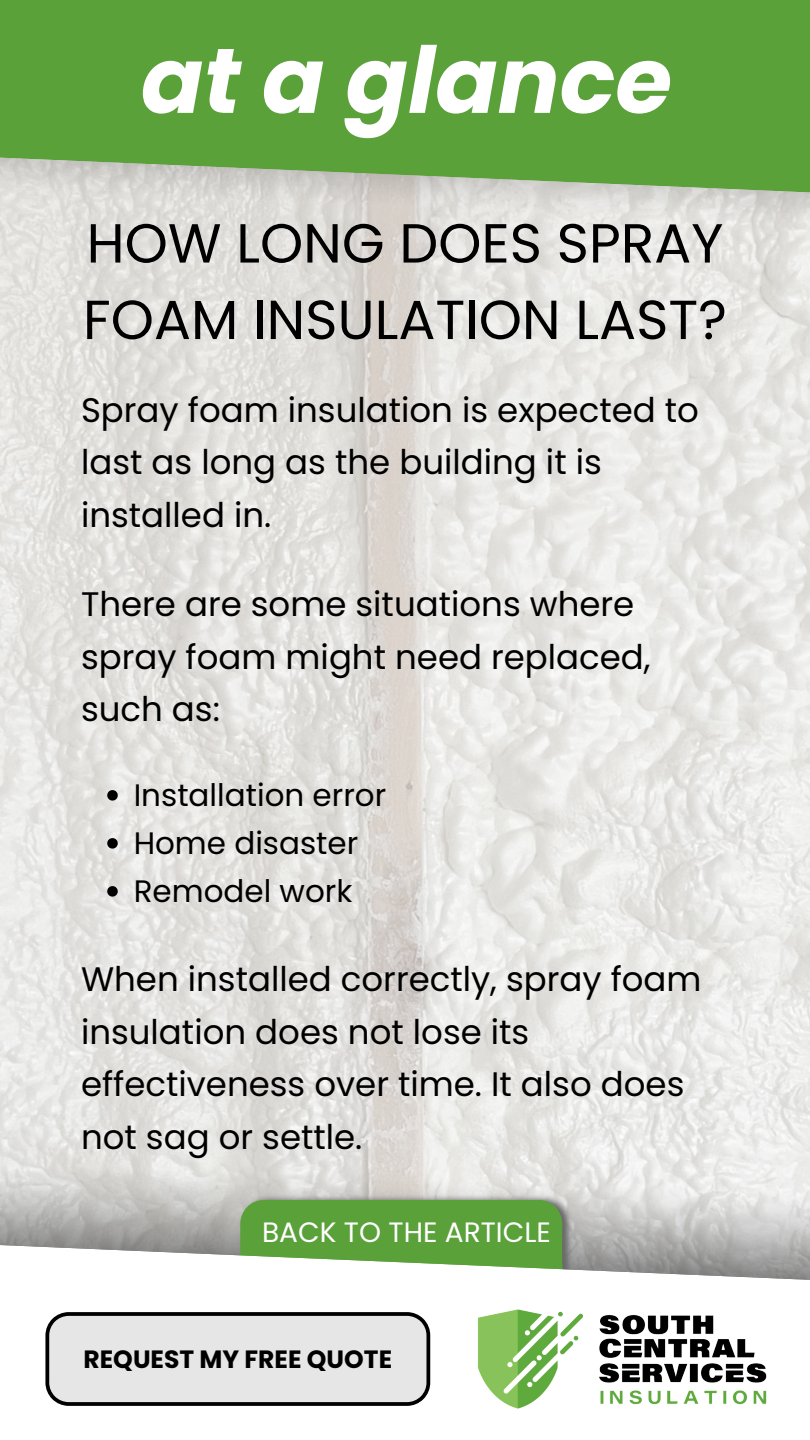
<style>
.page{position:relative;width:810px;height:1440px;background:#fff}
.page>*{position:absolute;margin:0;border:0;box-sizing:border-box;transform-origin:0 0}
.t1{font:italic 700 92px "Poppins";color:#fff}
.t2{font:55px/76.5px "Poppins";color:#000}
.t3{font:34px/52.5px "Poppins";color:#000}
.t4{font:31px "Poppins";color:#000}
.t5{font:28px "Poppins";color:#fff}
.t6{font:700 25px "Poppins";color:#000}
</style>
<div class="page">
<img style="left:0;top:451px;width:810px;height:482px">
<img style="left:0;top:933px;width:810px;height:311px">
<img style="left:229px;top:1193px;width:355px;height:51px">
<svg style="left:0;top:1244px;width:810px;height:36px"></svg>
<img style="left:510px;top:1313px;width:257px;height:96px">
<img style="left:0;top:193px;width:810px;height:258px">
<svg style="left:0;top:0;width:810px;height:193px;background:#65a547"></svg>
<svg style="left:45px;top:1200px;width:528px;height:206px"></svg>
<svg style="left:107px;top:790px;width:11px;height:11px"></svg>
<svg style="left:107px;top:838px;width:11px;height:11px"></svg>
<svg style="left:107px;top:886px;width:11px;height:11px"></svg>
<p class="t1" style="left:141px;top:16px;width:533px">at a glance</p>
<p class="t2" style="left:83px;top:205px;width:646px">HOW LONG DOES SPRAY<br>FOAM INSULATION LAST?</p>
<h3 class="t3" style="left:81px;top:384px;width:620px">Spray foam insulation is expected to last as long as the building it is installed in.</h3>
<p class="t3" style="left:81px;top:578px;width:571px">There are some situations where spray foam might need replaced, such as:</p>
<p class="t4" style="left:134px;top:773px;width:254px">Installation error</p>
<p class="t4" style="left:134px;top:821px;width:226px">Home disaster</p>
<h3 class="t4" style="left:134px;top:869px;width:220px">Remodel work</h3>
<p class="t3" style="left:81px;top:953px;width:622px">When installed correctly, spray foam insulation does not lose its effectiveness over time. It also does not sag or settle.</p>
<h1 class="t5" style="left:262px;top:1212px;width:290px">BACK TO THE ARTICLE</h1>
<h3 class="t6" style="left:84px;top:1341px;width:310px">REQUEST MY FREE QUOTE</h3>
</div>
